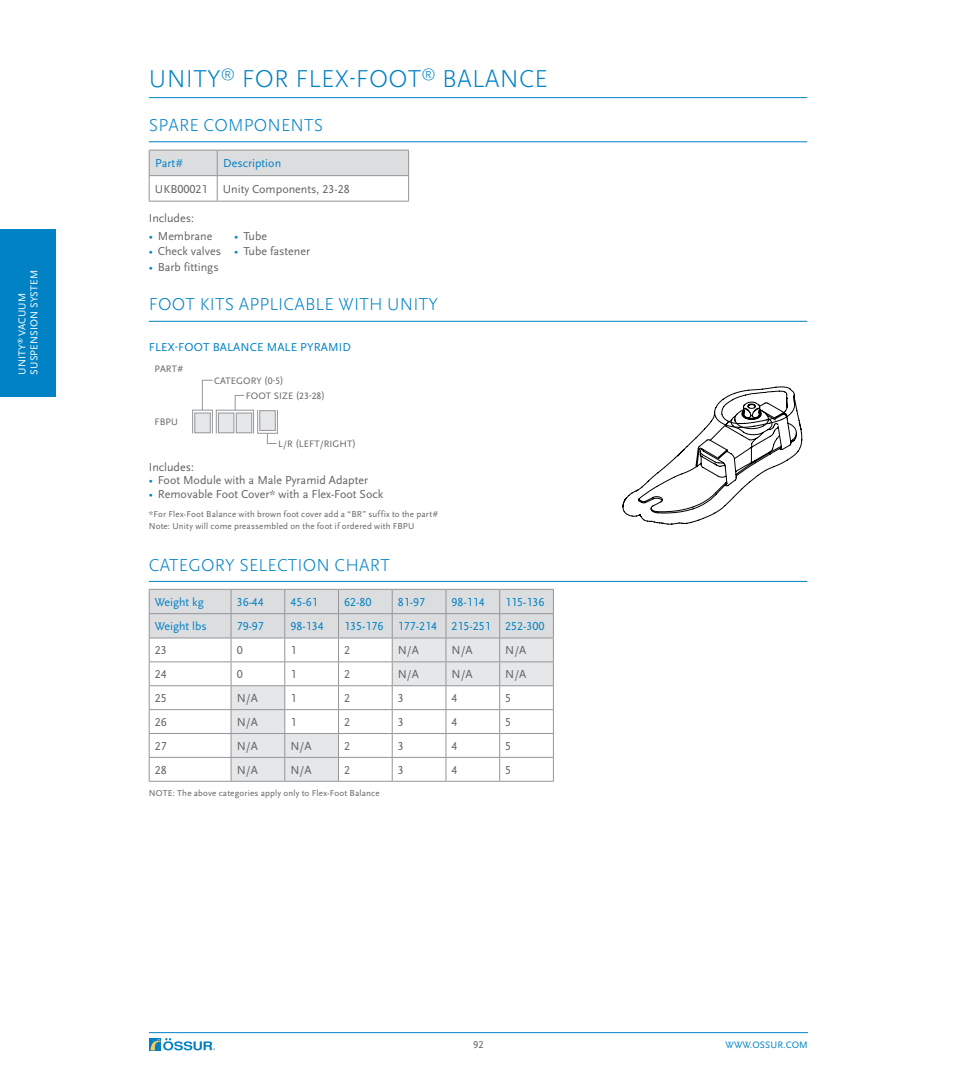
<style>
.page{position:relative;width:978px;height:1085px;background:#fff}
.page>*{position:absolute;margin:0;border:0;box-sizing:border-box;transform-origin:0 0}
.t1{font:300 25.5px "Scala Sans OT";letter-spacing:.01em;color:#0082c5}
.t2{font:300 18px "Scala Sans OT";letter-spacing:.01em;color:#0082c5}
.t3{font:12px "Scala Sans OT";color:#636366}
.t4{font:12px "Scala Sans OT";color:#0082c5}
.t5{font:10.5px/12px "Scala Sans OT";letter-spacing:.01em;color:#fff}
.t6{font:10.5px "Scala Sans OT";color:#636366}
.t7{font:9.75px "Scala Sans OT";letter-spacing:.01em;color:#636366}
.t8{font:9.75px "Scala Sans OT";letter-spacing:.01em;color:#0082c5}
.t9{font:9px/11.2px "Scala Sans OT";letter-spacing:.02em;color:#636366}
.s1{color:#0082c5}
</style>
<div class="page">
<hr style="left:149px;top:1032px;width:659px;height:1px;background:#0082c5">
<div style="left:149px;top:1037px;width:12px;height:13px;background:#0082c5"></div>
<svg style="left:150px;top:1037px;width:65px;height:13px"></svg>
<div style="left:0;top:230px;width:56px;height:167px;background:#0082c5"></div>
<hr style="left:149px;top:97px;width:658px;height:1px;background:#0082c5">
<hr style="left:149px;top:141px;width:658px;height:1px;background:#0082c5">
<hr style="left:149px;top:321px;width:658px;height:1px;background:#0082c5">
<hr style="left:149px;top:581px;width:658px;height:1px;background:#0082c5">
<hr style="left:149px;top:201px;width:68px;height:1px;background:#939598">
<hr style="left:217px;top:201px;width:192px;height:1px;background:#939598">
<svg style="left:149px;top:151px;width:260px;height:50px"></svg>
<hr style="left:149px;top:150px;width:68px;height:1px;background:#939598">
<hr style="left:217px;top:150px;width:192px;height:1px;background:#939598">
<hr style="left:149px;top:175px;width:68px;height:1px;background:#939598">
<hr style="left:217px;top:175px;width:192px;height:1px;background:#939598">
<div style="left:216px;top:410px;width:38px;height:23px;border:1px solid #939598"></div>
<div style="left:218px;top:413px;width:16px;height:20px;background:#e6e7e9;border:1px solid #939598"></div>
<div style="left:236px;top:413px;width:16px;height:20px;background:#e6e7e9;border:1px solid #939598"></div>
<svg style="left:235px;top:395px;width:10px;height:15px"></svg>
<svg style="left:202px;top:380px;width:11px;height:30px"></svg>
<div style="left:192px;top:410px;width:21px;height:23px;border:1px solid #939598"></div>
<div style="left:195px;top:413px;width:15px;height:20px;background:#e6e7e9;border:1px solid #939598"></div>
<svg style="left:267px;top:433px;width:10px;height:11px"></svg>
<div style="left:257px;top:409px;width:21px;height:24px;border:1px solid #939598"></div>
<div style="left:260px;top:410px;width:15px;height:20px;background:#e6e7e9;border:1px solid #939598"></div>
<svg style="left:149px;top:589px;width:405px;height:191px"></svg>
<hr style="left:149px;top:780px;width:82px;height:1px;background:#939598">
<hr style="left:231px;top:780px;width:54px;height:1px;background:#939598">
<hr style="left:285px;top:780px;width:53px;height:1px;background:#939598">
<hr style="left:338px;top:780px;width:54px;height:1px;background:#939598">
<hr style="left:392px;top:780px;width:54px;height:1px;background:#939598">
<hr style="left:446px;top:780px;width:54px;height:1px;background:#939598">
<hr style="left:500px;top:780px;width:54px;height:1px;background:#939598">
<svg style="left:622px;top:386px;width:180px;height:138px"></svg>
<p class="t5" style="left:16px;top:374px;width:106px;rotate:-90deg">UNITY<sup>®</sup> VACUUM<br>SUSPENSION SYSTEM</p>
<h1 class="t1" style="left:149px;top:65px;width:400px">UNITY<sup>®</sup> FOR FLEX-FOOT<sup>®</sup> BALANCE</h1>
<h2 class="t2" style="left:149px;top:115px;width:176px">SPARE COMPONENTS</h2>
<p class="t4" style="left:155px;top:157px;width:29px">Part#</p>
<p class="t4" style="left:223px;top:157px;width:59px">Description</p>
<p class="t3" style="left:155px;top:182px;width:54px">UKB00021</p>
<p class="t3" style="left:223px;top:182px;width:129px">Unity Components, 23-28</p>
<p class="t3" style="left:149px;top:211px;width:47px">Includes:</p>
<p class="t3" style="left:149px;top:229px;width:65px"><span class="s1">•</span> Membrane</p>
<p class="t3" style="left:234px;top:229px;width:34px"><span class="s1">•</span> Tube</p>
<p class="t3" style="left:149px;top:245px;width:163px"><span class="s1">•</span> Check valves <span class="s1">•</span> Tube fastener</p>
<p class="t3" style="left:149px;top:260px;width:71px"><span class="s1">•</span> Barb fittings</p>
<h2 class="t2" style="left:149px;top:295px;width:291px">FOOT KITS APPLICABLE WITH UNITY</h2>
<p class="t4" style="left:149px;top:340px;width:204px">FLEX-FOOT BALANCE MALE PYRAMID</p>
<p class="t7" style="left:154px;top:363px;width:30px">PART#</p>
<p class="t7" style="left:214px;top:375px;width:71px">CATEGORY (0-5)</p>
<p class="t7" style="left:154px;top:416px;width:25px">FBPU</p>
<p class="t7" style="left:246px;top:390px;width:81px">FOOT SIZE (23-28)</p>
<p class="t7" style="left:278px;top:438px;width:79px">L/R (LEFT/RIGHT)</p>
<p class="t3" style="left:149px;top:460px;width:47px">Includes:</p>
<p class="t3" style="left:149px;top:473px;width:221px"><span class="s1">•</span> Foot Module with a Male Pyramid Adapter</p>
<p class="t3" style="left:149px;top:487px;width:236px"><span class="s1">•</span> Removable Foot Cover* with a Flex-Foot Sock</p>
<p class="t9" style="left:149px;top:509px;width:291px">*For Flex-Foot Balance with brown foot cover add a “BR” suffix to the part#<br>Note: Unity will come preassembled on the foot if ordered with FBPU</p>
<h2 class="t2" style="left:149px;top:555px;width:242px">CATEGORY SELECTION CHART</h2>
<p class="t4" style="left:155px;top:595px;width:50px">Weight kg</p>
<p class="t4" style="left:237px;top:595px;width:29px">36-44</p>
<p class="t4" style="left:290px;top:595px;width:29px">45-61</p>
<p class="t4" style="left:344px;top:595px;width:29px">62-80</p>
<p class="t4" style="left:398px;top:595px;width:29px">81-97</p>
<p class="t4" style="left:452px;top:595px;width:35px">98-114</p>
<p class="t4" style="left:505px;top:595px;width:41px">115-136</p>
<p class="t4" style="left:155px;top:619px;width:54px">Weight lbs</p>
<p class="t4" style="left:237px;top:619px;width:29px">79-97</p>
<p class="t4" style="left:290px;top:619px;width:35px">98-134</p>
<p class="t4" style="left:344px;top:619px;width:202px">135-176 177-214 215-251 252-300</p>
<p class="t3" style="left:155px;top:643px;width:13px">23</p>
<p class="t3" style="left:237px;top:643px;width:7px">0</p>
<p class="t3" style="left:290px;top:643px;width:7px">1</p>
<p class="t3" style="left:344px;top:643px;width:7px">2</p>
<p class="t3" style="left:398px;top:643px;width:23px">N/A</p>
<p class="t3" style="left:452px;top:643px;width:23px">N/A</p>
<p class="t3" style="left:505px;top:643px;width:23px">N/A</p>
<p class="t3" style="left:155px;top:667px;width:13px">24</p>
<p class="t3" style="left:237px;top:667px;width:7px">0</p>
<p class="t3" style="left:290px;top:667px;width:7px">1</p>
<p class="t3" style="left:344px;top:667px;width:7px">2</p>
<p class="t3" style="left:398px;top:667px;width:23px">N/A</p>
<p class="t3" style="left:452px;top:667px;width:23px">N/A</p>
<p class="t3" style="left:505px;top:667px;width:23px">N/A</p>
<p class="t3" style="left:155px;top:691px;width:13px">25</p>
<p class="t3" style="left:237px;top:691px;width:23px">N/A</p>
<p class="t3" style="left:290px;top:691px;width:7px">1</p>
<p class="t3" style="left:344px;top:691px;width:7px">2</p>
<p class="t3" style="left:398px;top:691px;width:7px">3</p>
<p class="t3" style="left:452px;top:691px;width:7px">4</p>
<p class="t3" style="left:505px;top:691px;width:7px">5</p>
<p class="t3" style="left:155px;top:715px;width:13px">26</p>
<p class="t3" style="left:237px;top:715px;width:23px">N/A</p>
<p class="t3" style="left:290px;top:715px;width:7px">1</p>
<p class="t3" style="left:344px;top:715px;width:7px">2</p>
<p class="t3" style="left:398px;top:715px;width:7px">3</p>
<p class="t3" style="left:452px;top:715px;width:7px">4</p>
<p class="t3" style="left:505px;top:715px;width:7px">5</p>
<p class="t3" style="left:155px;top:739px;width:13px">27</p>
<p class="t3" style="left:237px;top:739px;width:23px">N/A</p>
<p class="t3" style="left:290px;top:739px;width:23px">N/A</p>
<p class="t3" style="left:344px;top:739px;width:7px">2</p>
<p class="t3" style="left:398px;top:739px;width:7px">3</p>
<p class="t3" style="left:452px;top:739px;width:7px">4</p>
<p class="t3" style="left:505px;top:739px;width:7px">5</p>
<p class="t3" style="left:155px;top:763px;width:13px">28</p>
<p class="t3" style="left:237px;top:763px;width:23px">N/A</p>
<p class="t3" style="left:290px;top:763px;width:23px">N/A</p>
<p class="t3" style="left:344px;top:763px;width:7px">2</p>
<p class="t3" style="left:398px;top:763px;width:7px">3</p>
<p class="t3" style="left:452px;top:763px;width:7px">4</p>
<p class="t3" style="left:505px;top:763px;width:7px">5</p>
<p class="t9" style="left:149px;top:787px;width:232px">NOTE: The above categories apply only to Flex-Foot Balance</p>
<p class="t6" style="left:473px;top:1038px;width:12px">92</p>
<p class="t8" style="left:725px;top:1039px;width:84px">WWW.OSSUR.COM</p>
</div>
